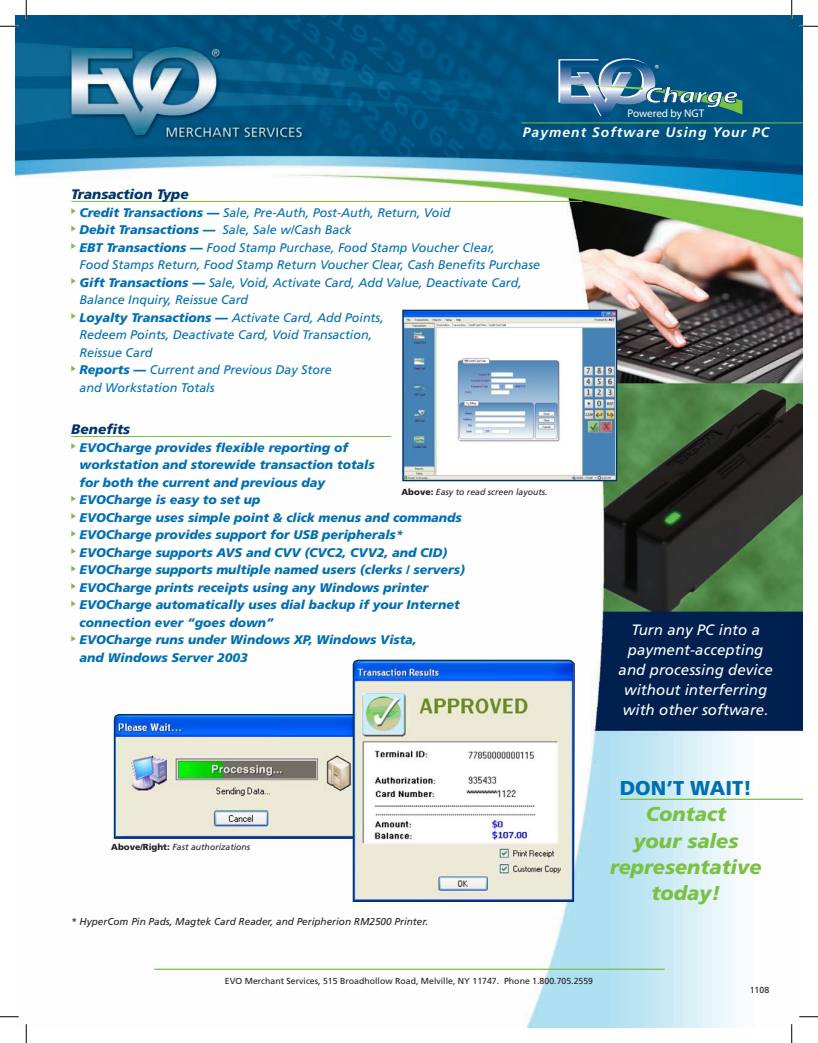
<style>
.page{position:relative;width:818px;height:1043px;background:#fff}
.page>*{position:absolute;margin:0;border:0;box-sizing:border-box;transform-origin:0 0}
.t1{font:italic 700 22.75px "Myriad";color:#fff;scale:1.31 1}
.t2{font:italic 900 20px/26.2px "Frutiger";color:#79c142;text-align:center}
.t3{font:900 20px "Frutiger";color:#006fb2}
.t4{font:italic 15px/20px "Frutiger";letter-spacing:.005em;color:#fff;text-align:center}
.t5{font:italic 700 13.75px "Frutiger";letter-spacing:.08em;color:#fff}
.t6{font:italic 900 13.75px "Frutiger";color:#003369}
.t7{font:italic 900 12.5px/17.5px "Frutiger";color:#006fb2}
.t8{font:italic 12.5px/17.5px "Frutiger";color:#006fb2}
.t9{font:11.12px "Myriad Pro";letter-spacing:-.005em;color:#fff}
.t10{font:10.38px "Myriad Pro";color:#fff}
.t11{font:italic 10px "Frutiger";color:#231f20}
.t12{font:8.75px "Frutiger";color:#231f20}
.t13{font:italic 8.75px "Frutiger";color:#231f20}
.s1{font-weight:900}
.s2{font-weight:900;font-style:normal}
</style>
<div class="page">
<img style="left:15px;top:15px;width:787px;height:1012px">
<hr style="left:521px;top:122px;width:281px;height:1px;background:#79c142">
<hr style="left:620px;top:798px;width:182px;height:2px;background:#79c142">
<hr style="left:71px;top:201px;width:511px;height:1px;background:#79c142">
<hr style="left:71px;top:436px;width:320px;height:1px;background:#79c142">
<svg style="left:71px;top:208px;width:5px;height:6px"></svg>
<svg style="left:71px;top:225px;width:5px;height:6px"></svg>
<svg style="left:71px;top:243px;width:5px;height:6px"></svg>
<svg style="left:71px;top:278px;width:5px;height:6px"></svg>
<svg style="left:71px;top:313px;width:5px;height:6px"></svg>
<svg style="left:71px;top:365px;width:5px;height:6px"></svg>
<svg style="left:71px;top:443px;width:5px;height:6px"></svg>
<svg style="left:71px;top:495px;width:5px;height:6px"></svg>
<svg style="left:71px;top:513px;width:5px;height:6px"></svg>
<svg style="left:71px;top:530px;width:5px;height:6px"></svg>
<svg style="left:71px;top:548px;width:5px;height:6px"></svg>
<svg style="left:71px;top:565px;width:5px;height:6px"></svg>
<svg style="left:71px;top:583px;width:5px;height:6px"></svg>
<svg style="left:71px;top:600px;width:5px;height:6px"></svg>
<svg style="left:71px;top:635px;width:5px;height:6px"></svg>
<img style="left:404px;top:312px;width:211px;height:167px">
<div style="left:402px;top:310px;width:215px;height:171px;border:1px solid #003369"></div>
<img style="left:113px;top:713px;width:239px;height:126px">
<svg style="left:352px;top:659px;width:223px;height:243px"></svg>
<hr style="left:154px;top:968px;width:510px;height:1px;background:#79c142">
<svg style="left:558px;top:58px;width:184px;height:59px;background:#2f7191"></svg>
<svg style="left:0;top:25px;width:19px;height:2px"></svg>
<svg style="left:799px;top:25px;width:19px;height:2px"></svg>
<svg style="left:0;top:1015px;width:19px;height:2px"></svg>
<svg style="left:799px;top:1015px;width:19px;height:2px"></svg>
<svg style="left:25px;top:0;width:2px;height:19px"></svg>
<svg style="left:25px;top:1024px;width:2px;height:18px"></svg>
<svg style="left:790px;top:0;width:2px;height:19px"></svg>
<svg style="left:790px;top:1024px;width:2px;height:18px"></svg>
<p class="t10" style="left:654px;top:62px;width:6px">®</p>
<p class="t1" style="left:645px;top:83px;width:73px">Charge</p>
<p class="t9" style="left:627px;top:106px;width:78px">Powered by NGT</p>
<p class="t5" style="left:523px;top:125px;width:248px">Payment Software Using Your PC</p>
<p class="t6" style="left:71px;top:186px;width:119px">Transaction Type</p>
<p class="t8" style="left:80px;top:204px;width:372px"><span class="s1">Credit Transactions —</span> Sale, Pre-Auth, Post-Auth, Return, Void</p>
<p class="t8" style="left:80px;top:221px;width:274px"><span class="s1">Debit Transactions —</span> Sale, Sale w/Cash Back</p>
<p class="t8" style="left:80px;top:239px;width:462px"><span class="s1">EBT Transactions —</span> Food Stamp Purchase, Food Stamp Voucher Clear,<br>Food Stamps Return, Food Stamp Return Voucher Clear, Cash Benefits Purchase</p>
<p class="t8" style="left:80px;top:274px;width:444px"><span class="s1">Gift Transactions —</span> Sale, Void, Activate Card, Add Value, Deactivate Card,<br>Balance Inquiry, Reissue Card</p>
<p class="t8" style="left:80px;top:309px;width:306px"><span class="s1">Loyalty Transactions —</span> Activate Card, Add Points,<br>Redeem Points, Deactivate Card, Void Transaction,<br>Reissue Card</p>
<p class="t8" style="left:80px;top:361px;width:254px"><span class="s1">Reports —</span> Current and Previous Day Store and Workstation Totals</p>
<p class="t6" style="left:71px;top:421px;width:60px">Benefits</p>
<p class="t7" style="left:80px;top:439px;width:296px">EVOCharge provides flexible reporting of workstation and storewide transaction totals for both the current and previous day</p>
<p class="t7" style="left:80px;top:491px;width:182px">EVOCharge is easy to set up</p>
<p class="t7" style="left:80px;top:509px;width:383px">EVOCharge uses simple point &amp; click menus and commands</p>
<p class="t7" style="left:80px;top:526px;width:325px">EVOCharge provides support for USB peripherals*</p>
<p class="t7" style="left:80px;top:544px;width:369px">EVOCharge supports AVS and CVV (CVC2, CVV2, and CID)</p>
<p class="t7" style="left:80px;top:561px;width:387px">EVOCharge supports multiple named users (clerks / servers)</p>
<p class="t7" style="left:80px;top:579px;width:350px">EVOCharge prints receipts using any Windows printer</p>
<p class="t7" style="left:80px;top:596px;width:381px">EVOCharge automatically uses dial backup if your Internet connection ever “goes down”</p>
<p class="t7" style="left:80px;top:631px;width:339px">EVOCharge runs under Windows XP, Windows Vista, and Windows Server 2003</p>
<p class="t13" style="left:401px;top:487px;width:148px"><span class="s2">Above:</span> Easy to read screen layouts.</p>
<p class="t4" style="left:618px;top:620px;width:156px">Turn any PC into a payment-accepting and processing device without interferring with other software.</p>
<p class="t13" style="left:111px;top:842px;width:141px"><span class="s2">Above/Right:</span> Fast authorizations</p>
<p class="t11" style="left:71px;top:915px;width:358px">* HyperCom Pin Pads, Magtek Card Reader, and Peripherion RM2500 Printer.</p>
<p class="t3" style="left:619px;top:776px;width:134px">Don’t wait!</p>
<p class="t2" style="left:646px;top:801px;width:81px">Contact</p>
<p class="t2" style="left:610px;top:827px;width:153px">your sales representative today!</p>
<p class="t12" style="left:225px;top:976px;width:370px">EVO Merchant Services, 515 Broadhollow Road, Melville, NY 11747. Phone 1.800.705.2559</p>
<p class="t12" style="left:749px;top:985px;width:21px">1108</p>
</div>
